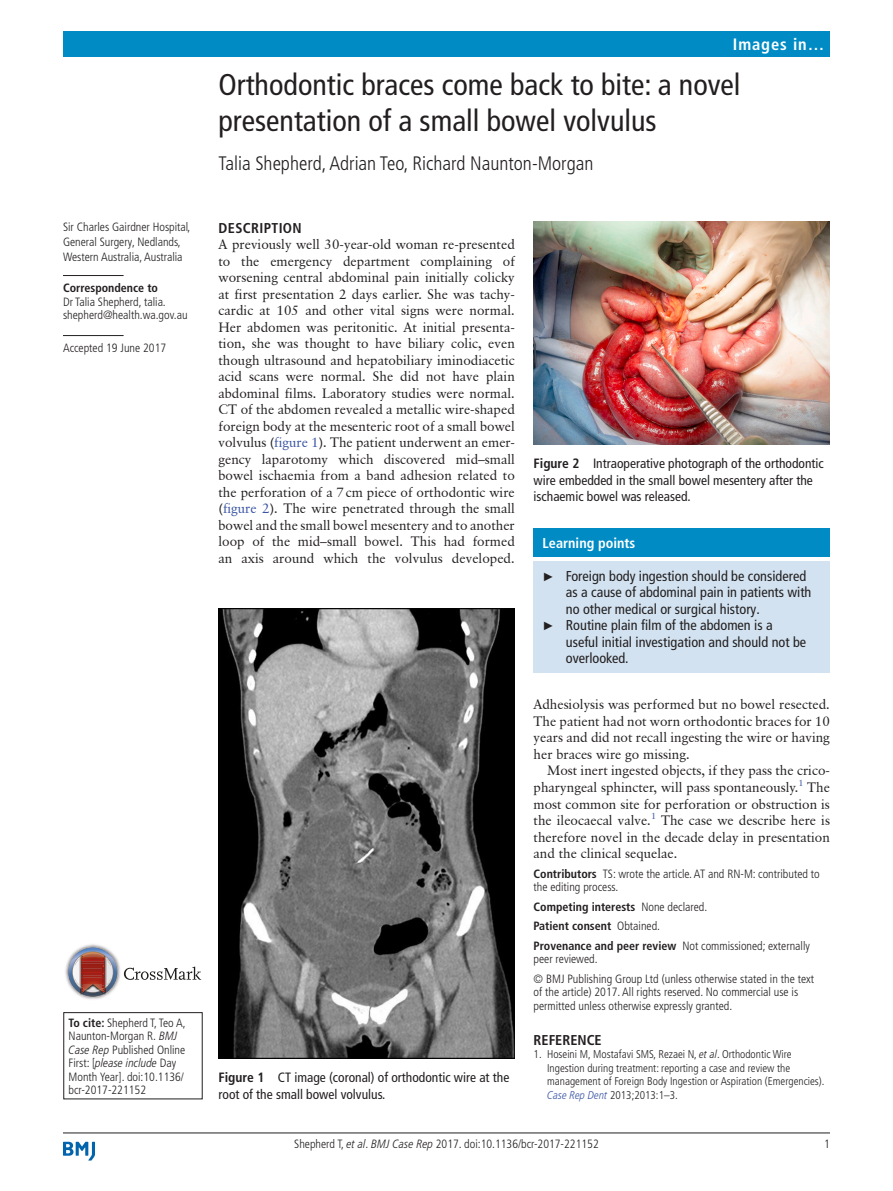
<style>
.page{position:relative;width:893px;height:1191px;background:#fff}
.page>*{position:absolute;margin:0;border:0;box-sizing:border-box;transform-origin:0 0}
.t1{font:condensed 30px/36px "Frutiger LT Pro";color:#231f20}
.t2{font:300 condensed 19.5px "Frutiger LT Pro";color:#231f20}
.t3{font:700 condensed 16.5px "Frutiger LT Std";letter-spacing:.055em;color:#fff}
.t4{font:condensed 14.25px "Frutiger LT Pro";color:#231f20}
.t5{font:700 condensed 14.25px "Frutiger LT Pro";color:#fff}
.t6{font:700 condensed 14.25px "Frutiger LT Pro";letter-spacing:.025em;color:#231f20}
.t7{font:700 condensed 14.25px "Frutiger LT Std";color:#231f20}
.t8{font:13.5px/16.5px "Classical Garamond BT";color:#231f20;text-align:justify}
.t9{font:condensed 13.5px/16.5px "Frutiger LT Pro";color:#231f20}
.t10{font:300 condensed 12px/13.5px "Frutiger LT Pro";color:#231f20}
.t11{font:700 condensed 12px/19.5px "Frutiger LT Pro";color:#231f20}
.t12{font:300 condensed 11.25px/13.5px "Frutiger LT Pro";color:#231f20}
.s1{font-weight:700}
.s2{font-style:italic}
.s3{color:#3853a3}
.s4{font-family:"Arial";font-stretch:normal;font-size:12px}
.s5{font-weight:300}
.s6{font-style:italic;color:#3853a3}
</style>
<div class="page">
<hr style="left:63px;top:1132px;width:767px;height:1px;background:#231f20">
<svg style="left:63px;top:1141px;width:32px;height:19px"></svg>
<div style="left:63px;top:31px;width:767px;height:25px;background:#008bc5"></div>
<div style="left:63px;top:1012px;width:140px;height:87px;border:1px solid #231f20"></div>
<hr style="left:63px;top:275px;width:61px;height:1px;background:#231f20">
<hr style="left:63px;top:335px;width:61px;height:1px;background:#231f20">
<img style="left:65px;top:944px;width:55px;height:55px">
<svg style="left:68px;top:947px;width:49px;height:49px;background:#a88588"></svg>
<svg style="left:124px;top:966px;width:77px;height:14px"></svg>
<img style="left:219px;top:609px;width:296px;height:449px">
<img style="left:534px;top:222px;width:296px;height:222px">
<div style="left:534px;top:528px;width:296px;height:29px;background:#008bc5"></div>
<div style="left:534px;top:561px;width:296px;height:111px;background:#d2e2f0"></div>
<p class="t10" style="left:63px;top:219px;width:129px;line-height:15px">Sir Charles Gairdner Hospital,<br>General Surgery, Nedlands,<br>Western Australia, Australia</p>
<p class="t11" style="left:63px;top:278px;width:97px">Correspondence to</p>
<p class="t10" style="left:63px;top:295px;width:126px">Dr Talia Shepherd, talia. shepherd@health.wa.gov.au</p>
<p class="t10" style="left:63px;top:342px;width:105px">Accepted 19 June 2017</p>
<p class="t10" style="left:69px;top:1015px;width:119px"><span class="s1">To cite:</span> Shepherd T, Teo A,<br>Naunton-Morgan R. <span class="s2">BMJ<br>Case Rep</span> Published Online<br>First: [<span class="s2">please include</span> Day<br>Month Year]. doi:10.1136/ bcr-2017-221152</p>
<p class="t3" style="left:733px;top:34px;width:93px">IMAGES IN…</p>
<h1 class="t1" style="left:219px;top:66px;width:523px">Orthodontic braces come back to bite: a novel presentation of a small bowel volvulus</h1>
<h2 class="t2" style="left:219px;top:152px;width:376px">Talia Shepherd, Adrian Teo, Richard Naunton-Morgan</h2>
<p class="t6" style="left:219px;top:219px;width:85px">Description</p>
<p class="t8" style="left:219px;top:236px;width:298px">A previously well 30-year-old woman re-presented to the emergency department complaining of worsening central abdominal pain initially colicky at first presentation 2 days earlier. She was tachy&shy;cardic at 105 and other vital signs were normal.<br>Her abdomen was peritonitic. At initial presenta&shy;tion, she was thought to have biliary colic, even though ultrasound and hepatobiliary iminodiacetic acid scans were normal. She did not have plain abdominal films. Laboratory studies were normal.<br>CT of the abdomen revealed a metallic wire-shaped foreign body at the mesenteric root of a small bowel volvulus (<span class="s3">figure 1</span>). The patient underwent an emer&shy;gency laparotomy which discovered mid–small bowel ischaemia from a band adhesion related to the perforation of a 7cm piece of orthodontic wire (<span class="s3">figure 2</span>). The wire penetrated through the small bowel and the small bowel mesentery and to another loop of the mid–small bowel. This had formed an axis around which the volvulus developed.</p>
<p class="t9" style="left:219px;top:1069px;width:292px"><span class="s1">Figure 1</span> CT image (coronal) of orthodontic wire at the root of the small bowel volvulus.</p>
<p class="t9" style="left:534px;top:455px;width:292px"><span class="s1">Figure 2</span> Intraoperative photograph of the orthodontic wire embedded in the small bowel mesentery after the ischaemic bowel was released.</p>
<p class="t5" style="left:543px;top:534px;width:94px">Learning points</p>
<p class="t4" style="left:543px;top:567px;width:265px"><span class="s4">►</span> Foreign body ingestion should be considered</p>
<p class="t4" style="left:566px;top:584px;width:247px">as a cause of abdominal pain in patients with</p>
<p class="t4" style="left:566px;top:600px;width:195px">no other medical or surgical history.</p>
<p class="t4" style="left:543px;top:617px;width:232px"><span class="s4">►</span> Routine plain film of the abdomen is a</p>
<p class="t4" style="left:566px;top:633px;width:242px">useful initial investigation and should not be</p>
<p class="t4" style="left:566px;top:650px;width:64px">overlooked.</p>
<p class="t8" style="left:534px;top:696px;width:298px">Adhesiolysis was performed but no bowel resected.<br>The patient had not worn orthodontic braces for 10 years and did not recall ingesting the wire or having her braces wire go missing.</p>
<p class="t8" style="left:534px;top:762px;width:298px;text-indent:14px">Most inert ingested objects, if they pass the crico&shy;pharyngeal sphincter, will pass spontaneously.<sup>1</sup> The most common site for perforation or obstruction is the ileocaecal valve.<sup>1</sup> The case we describe here is therefore novel in the decade delay in presentation and the clinical sequelae.</p>
<p class="t10" style="left:534px;top:866px;width:288px"><span class="s1">Contributors</span> TS: wrote the article. AT and RN-M: contributed to the editing process.</p>
<p class="t11" style="left:534px;top:896px;width:278px">Competing interests <span class="s5">None declared.<br></span>Patient consent <span class="s5">Obtained.<br></span>Provenance and peer review <span class="s5">Not commissioned; externally</span></p>
<p class="t10" style="left:534px;top:949px;width:282px;line-height:19.5px">peer reviewed.<br>© BMJ Publishing Group Ltd (unless otherwise stated in the text</p>
<p class="t10" style="left:534px;top:985px;width:266px">of the article) 2017. All rights reserved. No commercial use is permitted unless otherwise expressly granted.</p>
<p class="t7" style="left:534px;top:1031px;width:70px">REFERENCE</p>
<p class="t12" style="left:547px;top:1047px;width:279px;text-indent:-14px">1. Hoseini M, Mostafavi SMS, Rezaei N, <span class="s2">et al</span>. Orthodontic Wire Ingestion during treatment: reporting a case and review the management of Foreign Body Ingestion or Aspiration (Emergencies).<br><span class="s6">Case Rep Dent</span> 2013;2013:1–3.</p>
<p class="t10" style="left:294px;top:1136px;width:306px">Shepherd T, <span class="s2">et al</span>. <span class="s2">BMJ Case Rep</span> 2017. doi:10.1136/bcr-2017-221152</p>
<p class="t10" style="left:824px;top:1136px;width:7px">1</p>
</div>
